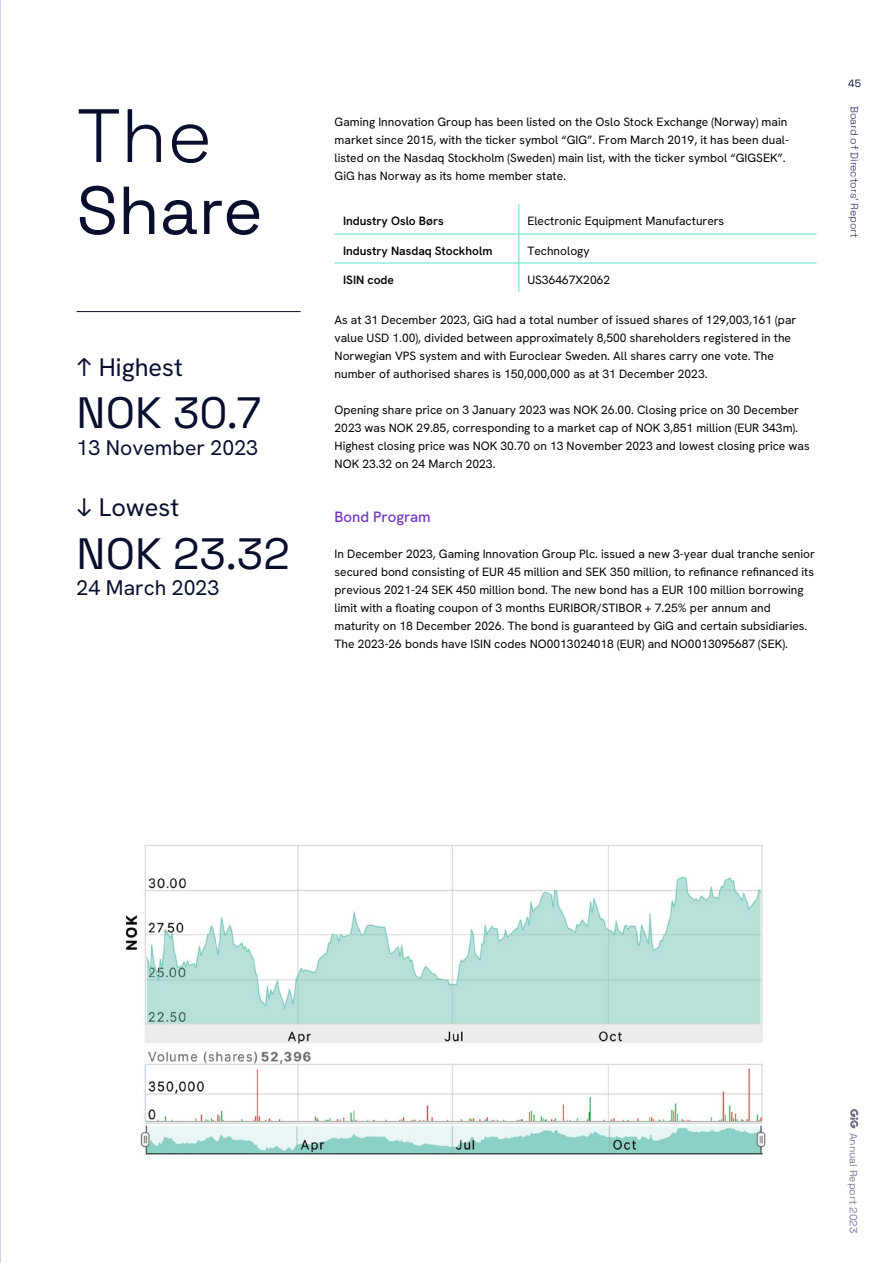
<style>
.page{position:relative;width:893px;height:1263px;background:#fff}
.page>*{position:absolute;margin:0;border:0;box-sizing:border-box;transform-origin:0 0}
.t1{font:300 75.45px "Space Grotesk";color:#080e2d}
.t2{font:300 67.65px "Space Grotesk";color:#080e2d}
.t3{font:300 43.8px "Space Grotesk";color:#080e2d}
.t4{font:25.35px "Hanken Grotesk";color:#080e2d}
.t5{font:21.15px "Hanken Grotesk";color:#080e2d}
.t6{font:15px "Hanken Grotesk";color:#7136c4}
.t7{font:12px/18px "Hanken Grotesk";color:#000}
.t8{font:300 10.5px "Space Grotesk";color:#282460}
.t9{font:300 10.5px "Space Grotesk";color:#080e2d}
.s1{font-family:"Space Grotesk";font-weight:300}
</style>
<div class="page">
<img style="left:0;top:0;width:1px;height:1263px">
<hr style="left:519px;top:204px;width:1px;height:30px;background:#57e5ca">
<svg style="left:519px;top:235px;width:1px;height:57px"></svg>
<hr style="left:335px;top:234px;width:184px;height:1px;background:#57e5ca">
<hr style="left:519px;top:234px;width:297px;height:1px;background:#57e5ca">
<hr style="left:335px;top:263px;width:184px;height:1px;background:#57e5ca">
<hr style="left:519px;top:263px;width:297px;height:1px;background:#57e5ca">
<hr style="left:77px;top:311px;width:224px;height:1px;background:#080e2d">
<img style="left:125px;top:845px;width:641px;height:310px">
<svg style="left:850px;top:1109px;width:8px;height:19px"></svg>
<h1 class="t1" style="left:77px;top:80px;width:137px">The</h1>
<h2 class="t2" style="left:77px;top:161px;width:188px">Share</h2>
<h3 class="t4" style="left:77px;top:351px;width:108px"><span class="s1">↑</span> Highest</h3>
<h3 class="t3" style="left:77px;top:381px;width:186px">NOK 30.7</h3>
<h3 class="t5" style="left:77px;top:434px;width:183px">13 November 2023</h3>
<h3 class="t4" style="left:77px;top:491px;width:104px"><span class="s1">↓</span> Lowest</h3>
<h3 class="t3" style="left:77px;top:521px;width:215px">NOK 23.32</h3>
<h3 class="t5" style="left:77px;top:574px;width:144px">24 March 2023</h3>
<p class="t7" style="left:335px;top:113px;width:456px">Gaming Innovation Group has been listed on the Oslo Stock Exchange (Norway) main market since 2015, with the ticker symbol “GIG”. From March 2019, it has been dual&shy;listed on the Nasdaq Stockholm (Sweden) main list, with the ticker symbol “GIGSEK”.<br>GiG has Norway as its home member state.</p>
<p class="t7" style="left:343px;top:211px;width:102px">Industry Oslo Børs</p>
<p class="t7" style="left:527px;top:211px;width:198px">Electronic Equipment Manufacturers</p>
<p class="t7" style="left:343px;top:241px;width:151px">Industry Nasdaq Stockholm</p>
<p class="t7" style="left:527px;top:241px;width:64px">Technology</p>
<p class="t7" style="left:343px;top:270px;width:52px">ISIN code</p>
<p class="t7" style="left:527px;top:270px;width:84px">US36467X2062</p>
<p class="t7" style="left:335px;top:311px;width:463px">As at 31 December 2023, GiG had a total number of issued shares of 129,003,161 (par value USD 1.00), divided between approximately 8,500 shareholders registered in the Norwegian VPS system and with Euroclear Sweden. All shares carry one vote. The number of authorised shares is 150,000,000 as at 31 December 2023.</p>
<p class="t7" style="left:335px;top:401px;width:477px">Opening share price on 3 January 2023 was NOK 26.00. Closing price on 30 December 2023 was NOK 29.85, corresponding to a market cap of NOK 3,851 million (EUR 343m).<br>Highest closing price was NOK 30.70 on 13 November 2023 and lowest closing price was NOK 23.32 on 24 March 2023.</p>
<p class="t6" style="left:335px;top:507px;width:98px">Bond Program</p>
<p class="t7" style="left:335px;top:545px;width:482px">In December 2023, Gaming Innovation Group Plc. issued a new 3-year dual tranche senior secured bond consisting of EUR 45 million and SEK 350 million, to refinance refinanced its previous 2021-24 SEK 450 million bond. The new bond has a EUR 100 million borrowing limit with a floating coupon of 3 months EURIBOR/STIBOR + 7.25% per annum and maturity on 18 December 2026. The bond is guaranteed by GiG and certain subsidiaries.<br>The 2023-26 bonds have ISIN codes NO0013024018 (EUR) and NO0013095687 (SEK).</p>
<p class="t9" style="left:848px;top:76px;width:14px">45</p>
<p class="t8" style="left:862px;top:106px;width:134px;rotate:90deg">Board of Directors' Report</p>
<p class="t8" style="left:861px;top:1132px;width:102px;rotate:90deg">Annual Report 2023</p>
</div>
